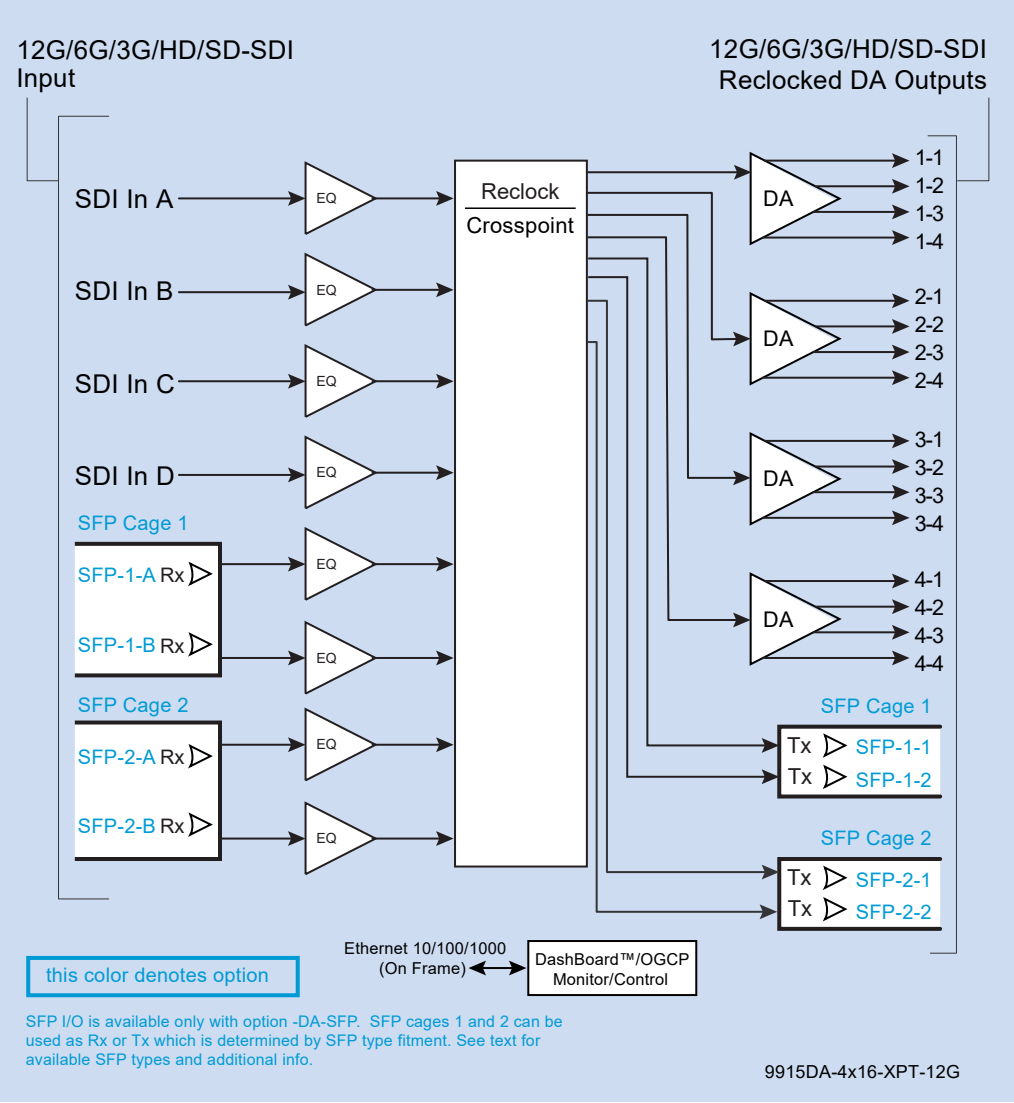
<style>
.page{position:relative;width:1014px;height:1103px;background:#fff}
.page>*{position:absolute;margin:0;border:0;box-sizing:border-box;transform-origin:0 0}
.t1{font:25.8px/31px "Arial";letter-spacing:.01em;color:#010101;text-align:center}
.t2{font:22px "Arial";color:#231f20}
.t3{font:22px "Arial";letter-spacing:.01em;color:#000}
.t4{font:21.6px/28px "Arial";letter-spacing:.01em;color:#010101;text-align:justify}
.t5{font:20px/32.6px "Arial";letter-spacing:.01em;color:#009bd5}
.t6{font:18px "Arial";letter-spacing:.01em;color:#010101}
.t7{font:16.4px/19.8px "Arial";letter-spacing:.01em;color:#010101;text-align:center}
.t8{font:16px/19.2px "Arial";letter-spacing:.01em;color:#009bd5}
.t9{font:14px "Arial";color:#231f20}
.s1{color:#231f20}
</style>
<div class="page">
<div style="left:0;top:1px;width:1013px;height:1101px;background:#cddcf1"></div>
<div style="left:454px;top:160px;width:133px;height:707px;background:#fff;border:2px solid #231f20"></div>
<hr style="left:465px;top:207px;width:110px;height:2px;background:#000">
<div style="left:777px;top:725px;width:165px;height:73px;background:#fff;border:4px solid #231f20"></div>
<div style="left:73px;top:542px;width:149px;height:135px;background:#fff;border:4px solid #231f20"></div>
<svg style="left:188px;top:561px;width:25px;height:26px"></svg>
<svg style="left:188px;top:632px;width:25px;height:25px"></svg>
<hr style="left:220px;top:563px;width:73px;height:2px;background:#231f20">
<div style="left:26px;top:956px;width:274px;height:41px;border:4px solid #009bd5"></div>
<hr style="left:179px;top:197px;width:114px;height:2px;background:#231f20">
<hr style="left:179px;top:291px;width:114px;height:2px;background:#231f20">
<hr style="left:179px;top:380px;width:114px;height:2px;background:#231f20">
<hr style="left:179px;top:474px;width:114px;height:2px;background:#231f20">
<hr style="left:220px;top:657px;width:73px;height:2px;background:#231f20">
<hr style="left:220px;top:744px;width:73px;height:2px;background:#231f20">
<hr style="left:220px;top:838px;width:73px;height:2px;background:#231f20">
<div style="left:58px;top:116px;width:51px;height:783px;border:1px solid #343537"></div>
<svg style="left:26px;top:97px;width:33px;height:85px"></svg>
<svg style="left:288px;top:161px;width:92px;height:74px"></svg>
<hr style="left:372px;top:197px;width:69px;height:2px;background:#231f20">
<svg style="left:436px;top:191px;width:17px;height:15px"></svg>
<svg style="left:288px;top:252px;width:92px;height:75px"></svg>
<hr style="left:372px;top:289px;width:69px;height:2px;background:#231f20">
<svg style="left:436px;top:282px;width:17px;height:15px"></svg>
<svg style="left:288px;top:344px;width:92px;height:74px"></svg>
<hr style="left:372px;top:380px;width:69px;height:2px;background:#231f20">
<svg style="left:436px;top:374px;width:17px;height:15px"></svg>
<svg style="left:288px;top:435px;width:92px;height:74px"></svg>
<hr style="left:372px;top:472px;width:69px;height:2px;background:#231f20">
<svg style="left:436px;top:465px;width:17px;height:15px"></svg>
<svg style="left:288px;top:527px;width:92px;height:74px"></svg>
<hr style="left:372px;top:563px;width:69px;height:2px;background:#231f20">
<svg style="left:436px;top:557px;width:17px;height:15px"></svg>
<svg style="left:288px;top:620px;width:88px;height:75px"></svg>
<hr style="left:372px;top:657px;width:69px;height:2px;background:#231f20">
<svg style="left:436px;top:651px;width:17px;height:14px"></svg>
<svg style="left:288px;top:707px;width:92px;height:75px"></svg>
<hr style="left:372px;top:744px;width:69px;height:2px;background:#231f20">
<svg style="left:436px;top:737px;width:17px;height:15px"></svg>
<svg style="left:288px;top:801px;width:92px;height:74px"></svg>
<hr style="left:372px;top:838px;width:69px;height:2px;background:#231f20">
<svg style="left:436px;top:831px;width:17px;height:15px"></svg>
<hr style="left:764px;top:160px;width:133px;height:2px;background:#231f20">
<svg style="left:891px;top:153px;width:18px;height:15px"></svg>
<hr style="left:815px;top:185px;width:82px;height:2px;background:#231f20">
<svg style="left:891px;top:179px;width:18px;height:15px"></svg>
<hr style="left:762px;top:237px;width:135px;height:2px;background:#231f20">
<svg style="left:891px;top:230px;width:18px;height:15px"></svg>
<hr style="left:813px;top:211px;width:84px;height:2px;background:#231f20">
<svg style="left:891px;top:205px;width:18px;height:14px"></svg>
<hr style="left:764px;top:300px;width:133px;height:2px;background:#231f20">
<svg style="left:891px;top:293px;width:18px;height:15px"></svg>
<hr style="left:815px;top:325px;width:82px;height:2px;background:#231f20">
<svg style="left:891px;top:319px;width:18px;height:15px"></svg>
<hr style="left:762px;top:377px;width:135px;height:2px;background:#231f20">
<svg style="left:891px;top:370px;width:18px;height:15px"></svg>
<hr style="left:813px;top:351px;width:84px;height:2px;background:#231f20">
<svg style="left:891px;top:345px;width:18px;height:14px"></svg>
<hr style="left:764px;top:440px;width:133px;height:2px;background:#231f20">
<svg style="left:891px;top:433px;width:18px;height:15px"></svg>
<hr style="left:815px;top:466px;width:82px;height:2px;background:#231f20">
<svg style="left:891px;top:459px;width:18px;height:15px"></svg>
<hr style="left:762px;top:517px;width:135px;height:2px;background:#231f20">
<svg style="left:891px;top:510px;width:18px;height:15px"></svg>
<hr style="left:813px;top:491px;width:84px;height:2px;background:#231f20">
<svg style="left:891px;top:485px;width:18px;height:15px"></svg>
<hr style="left:764px;top:580px;width:133px;height:2px;background:#231f20">
<svg style="left:892px;top:574px;width:17px;height:14px"></svg>
<hr style="left:815px;top:606px;width:82px;height:2px;background:#231f20">
<svg style="left:891px;top:599px;width:18px;height:15px"></svg>
<hr style="left:762px;top:657px;width:135px;height:2px;background:#231f20">
<svg style="left:892px;top:651px;width:17px;height:14px"></svg>
<hr style="left:813px;top:631px;width:84px;height:2px;background:#231f20">
<svg style="left:891px;top:625px;width:18px;height:15px"></svg>
<svg style="left:821px;top:733px;width:26px;height:61px"></svg>
<div style="left:777px;top:857px;width:165px;height:74px;background:#fff;border:4px solid #231f20"></div>
<svg style="left:821px;top:865px;width:26px;height:62px"></svg>
<div style="left:527px;top:940px;width:170px;height:56px;background:#fff;border:2px solid #010101"></div>
<hr style="left:480px;top:967px;width:34px;height:2px;background:#010101">
<svg style="left:468px;top:961px;width:18px;height:14px"></svg>
<svg style="left:509px;top:961px;width:17px;height:14px"></svg>
<svg style="left:769px;top:738px;width:10px;height:15px"></svg>
<svg style="left:769px;top:769px;width:10px;height:15px"></svg>
<svg style="left:586px;top:151px;width:257px;height:368px"></svg>
<svg style="left:586px;top:235px;width:154px;height:64px"></svg>
<svg style="left:769px;top:582px;width:74px;height:74px"></svg>
<svg style="left:926px;top:97px;width:63px;height:857px"></svg>
<div style="left:73px;top:720px;width:149px;height:141px;background:#fff;border:4px solid #231f20"></div>
<svg style="left:188px;top:744px;width:25px;height:25px"></svg>
<svg style="left:188px;top:812px;width:25px;height:25px"></svg>
<svg style="left:586px;top:299px;width:183px;height:483px"></svg>
<svg style="left:767px;top:865px;width:12px;height:14px"></svg>
<svg style="left:586px;top:340px;width:181px;height:573px"></svg>
<svg style="left:759px;top:904px;width:18px;height:15px"></svg>
<h1 class="t1" style="left:16px;top:36px;width:279px;line-height:28px;text-align:left">12G/6G/3G/HD/SD-SDI<br>Input</h1>
<h1 class="t1" style="left:75px;top:184px;width:100px">SDI In A</h1>
<h1 class="t1" style="left:75px;top:276px;width:100px">SDI In B</h1>
<h1 class="t1" style="left:75px;top:368px;width:102px">SDI In C</h1>
<h1 class="t1" style="left:75px;top:460px;width:102px">SDI In D</h1>
<p class="t5" style="left:78px;top:507px;width:112px">SFP Cage 1</p>
<p class="t5" style="left:78px;top:559px;width:108px">SFP-1-A <span class="s1">Rx</span></p>
<p class="t5" style="left:78px;top:629px;width:108px">SFP-1-B <span class="s1">Rx</span></p>
<p class="t5" style="left:78px;top:688px;width:112px">SFP Cage 2</p>
<p class="t5" style="left:78px;top:741px;width:108px">SFP-2-A <span class="s1">Rx</span></p>
<p class="t5" style="left:78px;top:809px;width:108px">SFP-2-B <span class="s1">Rx</span></p>
<p class="t9" style="left:316px;top:189px;width:22px">EQ</p>
<p class="t9" style="left:316px;top:280px;width:22px">EQ</p>
<p class="t9" style="left:316px;top:371px;width:22px">EQ</p>
<p class="t9" style="left:316px;top:463px;width:22px">EQ</p>
<p class="t9" style="left:316px;top:554px;width:22px">EQ</p>
<p class="t9" style="left:316px;top:648px;width:22px">EQ</p>
<p class="t9" style="left:316px;top:735px;width:22px">EQ</p>
<p class="t9" style="left:316px;top:829px;width:22px">EQ</p>
<h2 class="t2" style="left:481px;top:177px;width:80px">Reclock</h2>
<h2 class="t3" style="left:466px;top:210px;width:109px">Crosspoint</h2>
<p class="t7" style="left:344px;top:938px;width:163px">Ethernet 10/100/1000 (On Frame)</p>
<p class="t7" style="left:535px;top:950px;width:156px">DashBoard™/OGCP<br>Monitor/Control</p>
<p class="t5" style="left:46px;top:959px;width:224px">this color denotes option</p>
<p class="t8" style="left:26px;top:1012px;width:538px">SFP I/O is available only with option -DA-SFP. SFP cages 1 and 2 can be used as Rx or Tx which is determined by SFP type fitment. See text for available SFP types and additional info.</p>
<h1 class="t1" style="left:709px;top:34px;width:279px">12G/6G/3G/HD/SD-SDI<br>Reclocked DA Outputs</h1>
<h3 class="t4" style="left:763px;top:184px;width:32px">DA</h3>
<h3 class="t4" style="left:763px;top:325px;width:32px">DA</h3>
<h3 class="t4" style="left:914px;top:143px;width:31px">1-1<br>1-2<br>1-3<br>1-4</h3>
<h3 class="t4" style="left:914px;top:282px;width:31px">2-1<br>2-2<br>2-3<br>2-4</h3>
<h3 class="t4" style="left:763px;top:465px;width:32px">DA</h3>
<h3 class="t4" style="left:914px;top:425px;width:31px">3-1<br>3-2<br>3-3<br>3-4</h3>
<h3 class="t4" style="left:763px;top:605px;width:32px">DA</h3>
<h3 class="t4" style="left:914px;top:565px;width:31px">4-1<br>4-2<br>4-3<br>4-4</h3>
<h2 class="t2" style="left:787px;top:730px;width:26px">Tx</h2>
<h2 class="t2" style="left:787px;top:761px;width:26px">Tx</h2>
<p class="t5" style="left:820px;top:689px;width:112px">SFP Cage 1</p>
<p class="t5" style="left:855px;top:731px;width:77px">SFP-1-1<br>SFP-1-2</p>
<h2 class="t2" style="left:787px;top:862px;width:26px">Tx</h2>
<h2 class="t2" style="left:787px;top:893px;width:26px">Tx</h2>
<p class="t5" style="left:820px;top:822px;width:112px">SFP Cage 2</p>
<p class="t5" style="left:855px;top:863px;width:77px">SFP-2-1<br>SFP-2-2</p>
<p class="t6" style="left:764px;top:1059px;width:196px">9915DA-4x16-XPT-12G</p>
</div>
